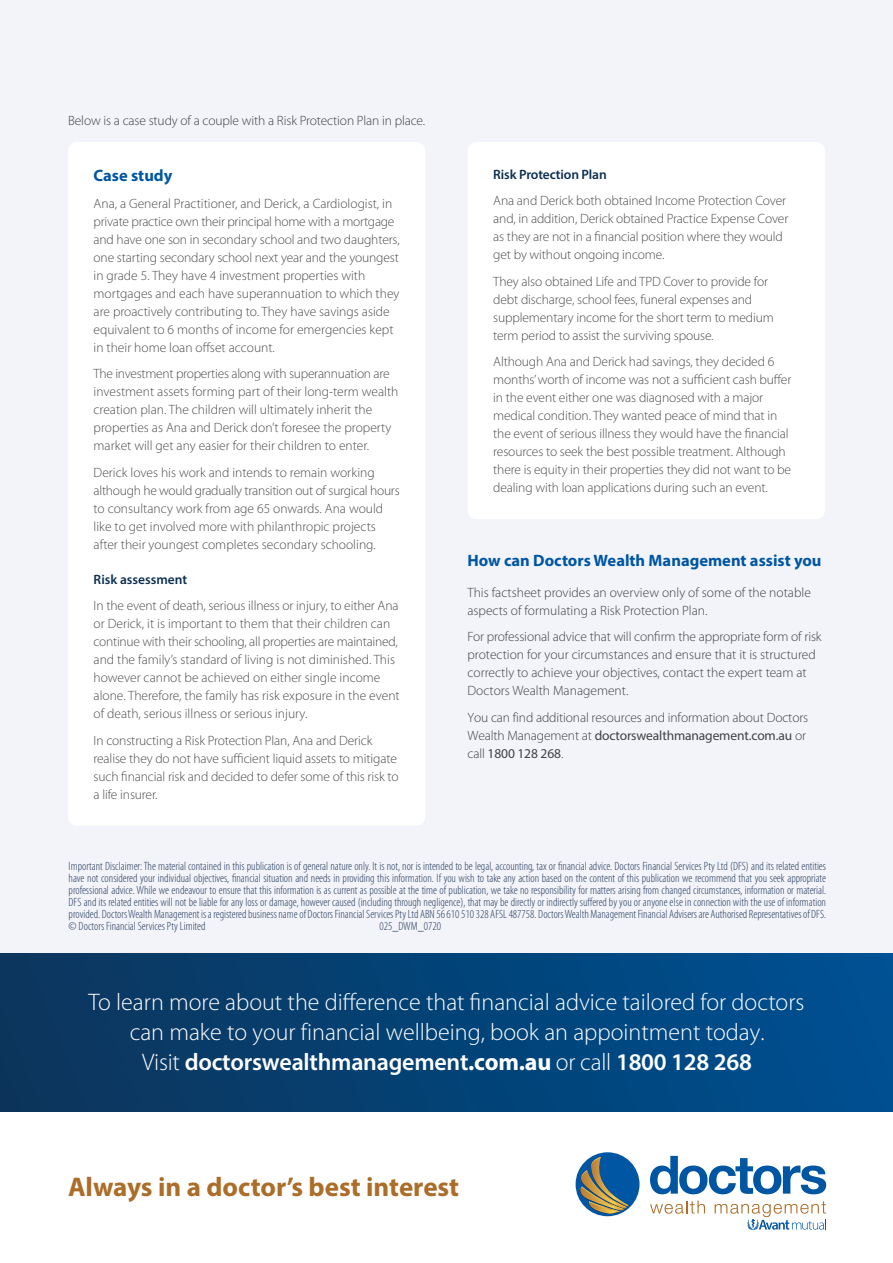
<style>
.page{position:relative;width:893px;height:1263px;background:#fff}
.page>*{position:absolute;margin:0;border:0;box-sizing:border-box;transform-origin:0 0}
.t1{font:700 27px "Myriad Pro";color:#ac6d29}
.t2{font:300 24px/30px "Myriad Pro";color:#fff;text-align:center}
.t3{font:700 16.5px "Myriad Pro";color:#0056a2}
.t4{font:300 13.5px/18px "Myriad Pro";letter-spacing:-.01em;color:#4d4d4f}
.t5{font:300 13.5px/18px "Myriad Pro";color:#414042}
.t6{font:600 13.5px "Myriad Pro";letter-spacing:-.005em;color:#0c2f51}
.t7{font:300 condensed 12px/12px "Myriad Pro";color:#253b5c;text-align:justify}
.s1{font-weight:400}
.s2{font-weight:600}
.s3{font-weight:700}
</style>
<div class="page">
<svg style="left:650px;top:1156px;width:176px;height:38px"></svg>
<svg style="left:650px;top:1200px;width:55px;height:14px"></svg>
<svg style="left:715px;top:1201px;width:111px;height:29px"></svg>
<div style="left:576px;top:1152px;width:63px;height:64px;background:#0056a2;border-radius:50%"></div>
<svg style="left:579px;top:1157px;width:50px;height:57px"></svg>
<div style="left:0;top:0;width:893px;height:1112px;background:#f3f4fa"></div>
<div style="left:68px;top:142px;width:357px;height:683px;background:#fff;border-radius:9px"></div>
<div style="left:468px;top:142px;width:357px;height:377px;background:#fff;border-radius:9px"></div>
<div style="left:0;top:954px;width:893px;height:158px;background:linear-gradient(to right,#0c355b,#005092)"></div>
<p class="t5" style="left:68px;top:111px;width:359px">Below is a case study of a couple with a Risk Protection Plan in place.</p>
<p class="t3" style="left:94px;top:165px;width:80px">Case study</p>
<p class="t4" style="left:94px;top:194px;width:308px">Ana, a General Practitioner, and Derick, a Cardiologist, in private practice own their principal home with a mortgage and have one son in secondary school and two daughters, one starting secondary school next year and the youngest in grade 5. They have 4 investment properties with mortgages and each have superannuation to which they are proactively contributing to. They have savings aside equivalent to 6 months of income for emergencies kept in their home loan offset account.</p>
<p class="t4" style="left:94px;top:365px;width:306px">The investment properties along with superannuation are investment assets forming part of their long-term wealth creation plan. The children will ultimately inherit the properties as Ana and Derick don’t foresee the property market will get any easier for their children to enter.</p>
<p class="t4" style="left:94px;top:463px;width:308px">Derick loves his work and intends to remain working although he would gradually transition out of surgical hours to consultancy work from age 65 onwards. Ana would like to get involved more with philanthropic projects after their youngest completes secondary schooling.</p>
<p class="t6" style="left:94px;top:571px;width:95px">Risk assessment</p>
<p class="t4" style="left:94px;top:597px;width:308px">In the event of death, serious illness or injury, to either Ana or Derick, it is important to them that their children can continue with their schooling, all properties are maintained, and the family’s standard of living is not diminished. This however cannot be achieved on either single income alone. Therefore, the family has risk exposure in the event of death, serious illness or serious injury.</p>
<p class="t4" style="left:94px;top:731px;width:307px">In constructing a Risk Protection Plan, Ana and Derick realise they do not have sufficient liquid assets to mitigate such financial risk and decided to defer some of this risk to a life insurer.</p>
<p class="t6" style="left:493px;top:166px;width:115px">Risk Protection Plan</p>
<p class="t4" style="left:493px;top:192px;width:297px">Ana and Derick both obtained Income Protection Cover and, in addition, Derick obtained Practice Expense Cover as they are not in a financial position where they would get by without ongoing income.</p>
<p class="t4" style="left:493px;top:272px;width:282px">They also obtained Life and TPD Cover to provide for debt discharge, school fees, funeral expenses and supplementary income for the short term to medium term period to assist the surviving spouse.</p>
<p class="t4" style="left:493px;top:353px;width:300px">Although Ana and Derick had savings, they decided 6 months’ worth of income was not a sufficient cash buffer in the event either one was diagnosed with a major medical condition. They wanted peace of mind that in the event of serious illness they would have the financial resources to seek the best possible treatment. Although there is equity in their properties they did not want to be dealing with loan applications during such an event.</p>
<p class="t3" style="left:467px;top:549px;width:356px">How can Doctors Wealth Management assist you</p>
<p class="t5" style="left:467px;top:583px;width:345px">This factsheet provides an overview only of some of the notable aspects of formulating a Risk Protection Plan.</p>
<p class="t5" style="left:467px;top:627px;width:356px">For professional advice that will confirm the appropriate form of risk protection for your circumstances and ensure that it is structured correctly to achieve your objectives, contact the expert team at Doctors Wealth Management.</p>
<p class="t5" style="left:467px;top:708px;width:342px">You can find additional resources and information about Doctors<br>Wealth Management at <span class="s1">doctorswealthmanagement.com.au</span> or call <span class="s1">1800 128 268</span>.</p>
<p class="t7" style="left:69px;top:860px;width:759px">Important Disclaimer: The material contained in this publication is of general nature only. It is not, nor is intended to be legal, accounting, tax or financial advice. Doctors Financial Services Pty Ltd (DFS) and its related entities have not considered your individual objectives, financial situation and needs in providing this information. If you wish to take any action based on the content of this publication we recommend that you seek appropriate professional advice. While we endeavour to ensure that this information is as current as possible at the time of publication, we take no responsibility for matters arising from changed circumstances, information or material.<br>DFS and its related entities will not be liable for any loss or damage, however caused (including through negligence), that may be directly or indirectly suffered by you or anyone else in connection with the use of information provided. Doctors Wealth Management is a registered business name of Doctors Financial Services Pty Ltd ABN 56 610 510 328 AFSL 487758. Doctors Wealth Management Financial Advisers are Authorised Representatives of DFS. © Doctors Financial Services Pty Limited</p>
<p class="t7" style="left:379px;top:920px;width:63px">025_DWM_0720</p>
<h2 class="t2" style="left:89px;top:987px;width:717px">To learn more about the difference that financial advice tailored for doctors can make to your financial wellbeing, book an appointment today.<br>Visit <span class="s2">doctorswealthmanagement</span><span class="s3">.com.au</span> or call <span class="s2">1800 128 268</span></h2>
<h1 class="t1" style="left:68px;top:1169px;width:393px">Always in a doctor’s best interest</h1>
</div>
